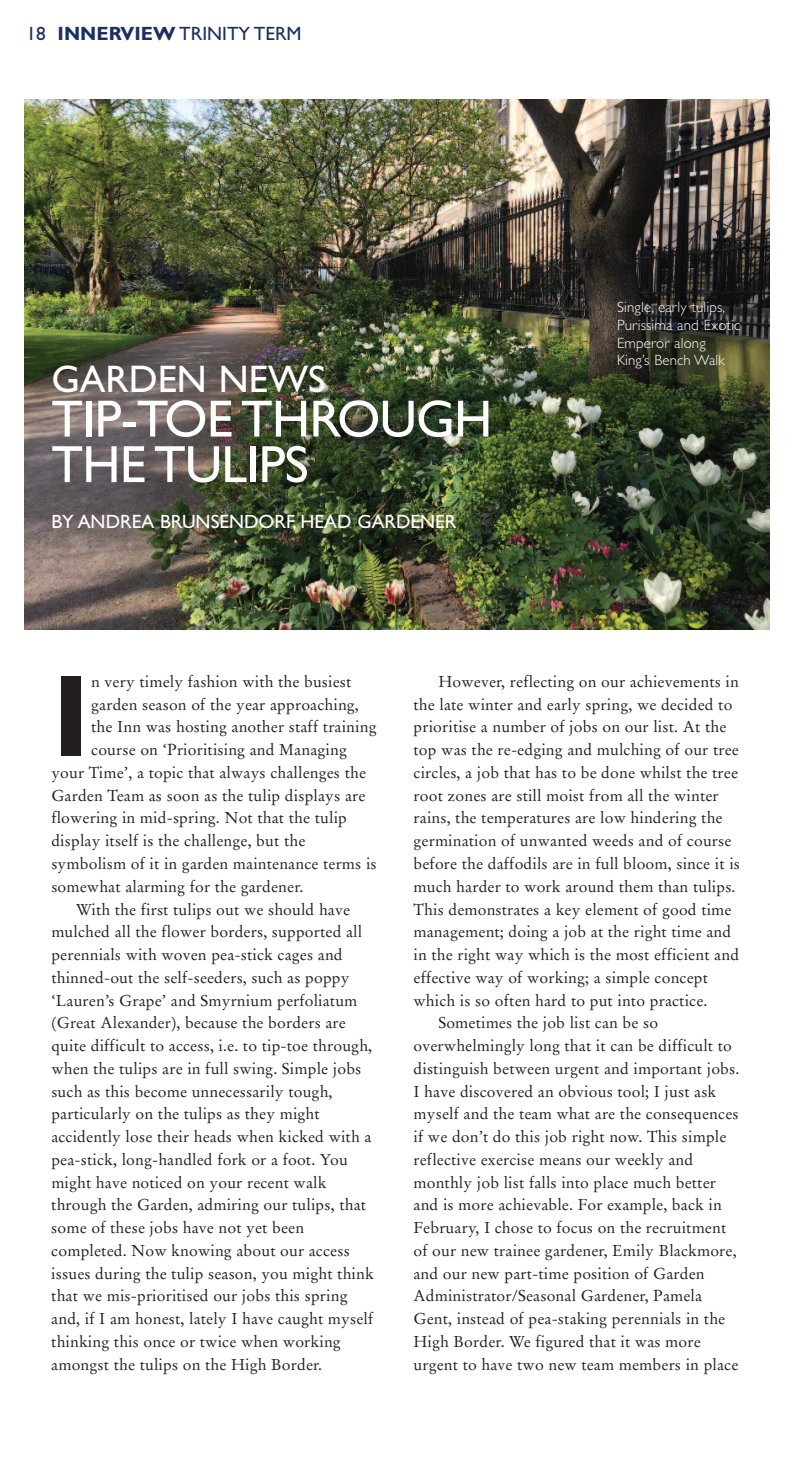
<style>
.page{position:relative;width:794px;height:1474px;background:#fff}
.page>*{position:absolute;margin:0;border:0;box-sizing:border-box;transform-origin:0 0}
.t1{font:700 116.2px "Gill Sans CE";color:#231f20}
.t2{font:52.5px/45.5px "Gill Sans CE";letter-spacing:-.015em;color:#fff}
.t3{font:38.5px "Gill Sans CE";color:#fff}
.t4{font:19.25px "Gill Sans CE";color:#fff}
.t5{font:19.25px "Gill Sans CE";color:#1b2f62}
.t6{font:15.75px "Stempel Garamond";letter-spacing:.01em;color:#231f20}
.t7{font:300 14.88px/17.8px "Gill Sans CE";letter-spacing:.01em;color:#fff}
.s1{font-weight:700}
</style>
<div class="page">
<img style="left:25px;top:99px;width:744px;height:530px">
<p class="t5" style="left:27px;top:27px;width:277px">18 <span class="s1">INNERVIEW</span> TRINITY TERM</p>
<h3 class="t3" style="left:51px;top:366px;width:276px">GARDEN NEWS</h3>
<h2 class="t2" style="left:51px;top:402px;width:442px">TIP-TOE THROUGH<br>THE TULIPS</h2>
<p class="t4" style="left:51px;top:514px;width:407px">BY ANDREA BRUNSENDORF, HEAD GARDENER</p>
<p class="t7" style="left:617px;top:299px;width:125px">Single, early tulips,<br>Purissima and Exotic<br>Emperor along<br>King’s Bench Walk</p>
<h1 class="t1" style="left:51px;top:672px;width:40px">I</h1>
<p class="t6" style="left:91px;top:674px;width:262px">n very timely fashion with the busiest</p>
<p class="t6" style="left:91px;top:697px;width:269px">garden season of the year approaching,</p>
<p class="t6" style="left:91px;top:720px;width:287px">the Inn was hosting another staff training</p>
<p class="t6" style="left:91px;top:743px;width:257px">course on ‘Prioritising and Managing</p>
<p class="t6" style="left:51px;top:765px;width:316px">your Time’, a topic that always challenges the</p>
<p class="t6" style="left:51px;top:788px;width:315px">Garden Team as soon as the tulip displays are</p>
<p class="t6" style="left:51px;top:811px;width:297px">flowering in mid-spring. Not that the tulip</p>
<p class="t6" style="left:51px;top:834px;width:255px">display itself is the challenge, but the</p>
<p class="t6" style="left:51px;top:856px;width:327px">symbolism of it in garden maintenance terms is</p>
<p class="t6" style="left:51px;top:879px;width:253px">somewhat alarming for the gardener.</p>
<p class="t6" style="left:76px;top:902px;width:275px">With the first tulips out we should have</p>
<p class="t6" style="left:51px;top:925px;width:312px">mulched all the flower borders, supported all</p>
<p class="t6" style="left:51px;top:947px;width:293px">perennials with woven pea-stick cages and</p>
<p class="t6" style="left:51px;top:970px;width:300px">thinned-out the self-seeders, such as poppy</p>
<p class="t6" style="left:51px;top:993px;width:307px">‘Lauren’s Grape’ and Smyrnium perfoliatum</p>
<p class="t6" style="left:51px;top:1016px;width:296px">(Great Alexander), because the borders are</p>
<p class="t6" style="left:51px;top:1038px;width:322px">quite difficult to access, i.e. to tip-toe through,</p>
<p class="t6" style="left:51px;top:1061px;width:311px">when the tulips are in full swing. Simple jobs</p>
<p class="t6" style="left:51px;top:1084px;width:283px">such as this become unnecessarily tough,</p>
<p class="t6" style="left:51px;top:1107px;width:270px">particularly on the tulips as they might</p>
<p class="t6" style="left:51px;top:1129px;width:321px">accidently lose their heads when kicked with a</p>
<p class="t6" style="left:51px;top:1152px;width:298px">pea-stick, long-handled fork or a foot. You</p>
<p class="t6" style="left:51px;top:1175px;width:277px">might have noticed on your recent walk</p>
<p class="t6" style="left:51px;top:1198px;width:316px">through the Garden, admiring our tulips, that</p>
<p class="t6" style="left:51px;top:1220px;width:254px">some of these jobs have not yet been</p>
<p class="t6" style="left:51px;top:1243px;width:300px">completed. Now knowing about our access</p>
<p class="t6" style="left:51px;top:1266px;width:324px">issues during the tulip season, you might think</p>
<p class="t6" style="left:51px;top:1289px;width:298px">that we mis-prioritised our jobs this spring</p>
<p class="t6" style="left:51px;top:1311px;width:323px">and, if I am honest, lately I have caught myself</p>
<p class="t6" style="left:51px;top:1334px;width:291px">thinking this once or twice when working</p>
<p class="t6" style="left:51px;top:1357px;width:272px">amongst the tulips on the High Border.</p>
<p class="t6" style="left:438px;top:674px;width:302px">However, reflecting on our achievements in</p>
<p class="t6" style="left:413px;top:697px;width:320px">the late winter and early spring, we decided to</p>
<p class="t6" style="left:413px;top:720px;width:314px">prioritise a number of jobs on our list. At the</p>
<p class="t6" style="left:413px;top:743px;width:327px">top was the re-edging and mulching of our tree</p>
<p class="t6" style="left:413px;top:765px;width:326px">circles, a job that has to be done whilst the tree</p>
<p class="t6" style="left:413px;top:788px;width:307px">root zones are still moist from all the winter</p>
<p class="t6" style="left:413px;top:811px;width:310px">rains, the temperatures are low hindering the</p>
<p class="t6" style="left:413px;top:834px;width:319px">germination of unwanted weeds and of course</p>
<p class="t6" style="left:413px;top:856px;width:328px">before the daffodils are in full bloom, since it is</p>
<p class="t6" style="left:413px;top:879px;width:323px">much harder to work around them than tulips.</p>
<p class="t6" style="left:413px;top:902px;width:319px">This demonstrates a key element of good time</p>
<p class="t6" style="left:413px;top:925px;width:319px">management; doing a job at the right time and</p>
<p class="t6" style="left:413px;top:947px;width:327px">in the right way which is the most efficient and</p>
<p class="t6" style="left:413px;top:970px;width:296px">effective way of working; a simple concept</p>
<p class="t6" style="left:413px;top:993px;width:295px">which is so often hard to put into practice.</p>
<p class="t6" style="left:438px;top:1016px;width:221px">Sometimes the job list can be so</p>
<p class="t6" style="left:413px;top:1038px;width:320px">overwhelmingly long that it can be difficult to</p>
<p class="t6" style="left:413px;top:1061px;width:327px">distinguish between urgent and important jobs.</p>
<p class="t6" style="left:413px;top:1084px;width:304px">I have discovered an obvious tool; I just ask</p>
<p class="t6" style="left:413px;top:1107px;width:326px">myself and the team what are the consequences</p>
<p class="t6" style="left:413px;top:1129px;width:314px">if we don’t do this job right now. This simple</p>
<p class="t6" style="left:413px;top:1152px;width:281px">reflective exercise means our weekly and</p>
<p class="t6" style="left:413px;top:1175px;width:304px">monthly job list falls into place much better</p>
<p class="t6" style="left:413px;top:1198px;width:310px">and is more achievable. For example, back in</p>
<p class="t6" style="left:413px;top:1220px;width:314px">February, I chose to focus on the recruitment</p>
<p class="t6" style="left:413px;top:1243px;width:325px">of our new trainee gardener, Emily Blackmore,</p>
<p class="t6" style="left:413px;top:1266px;width:293px">and our new part-time position of Garden</p>
<p class="t6" style="left:413px;top:1289px;width:290px">Administrator/Seasonal Gardener, Pamela</p>
<p class="t6" style="left:413px;top:1311px;width:313px">Gent, instead of pea-staking perennials in the</p>
<p class="t6" style="left:413px;top:1334px;width:289px">High Border. We figured that it was more</p>
<p class="t6" style="left:413px;top:1357px;width:326px">urgent to have two new team members in place</p>
</div>
